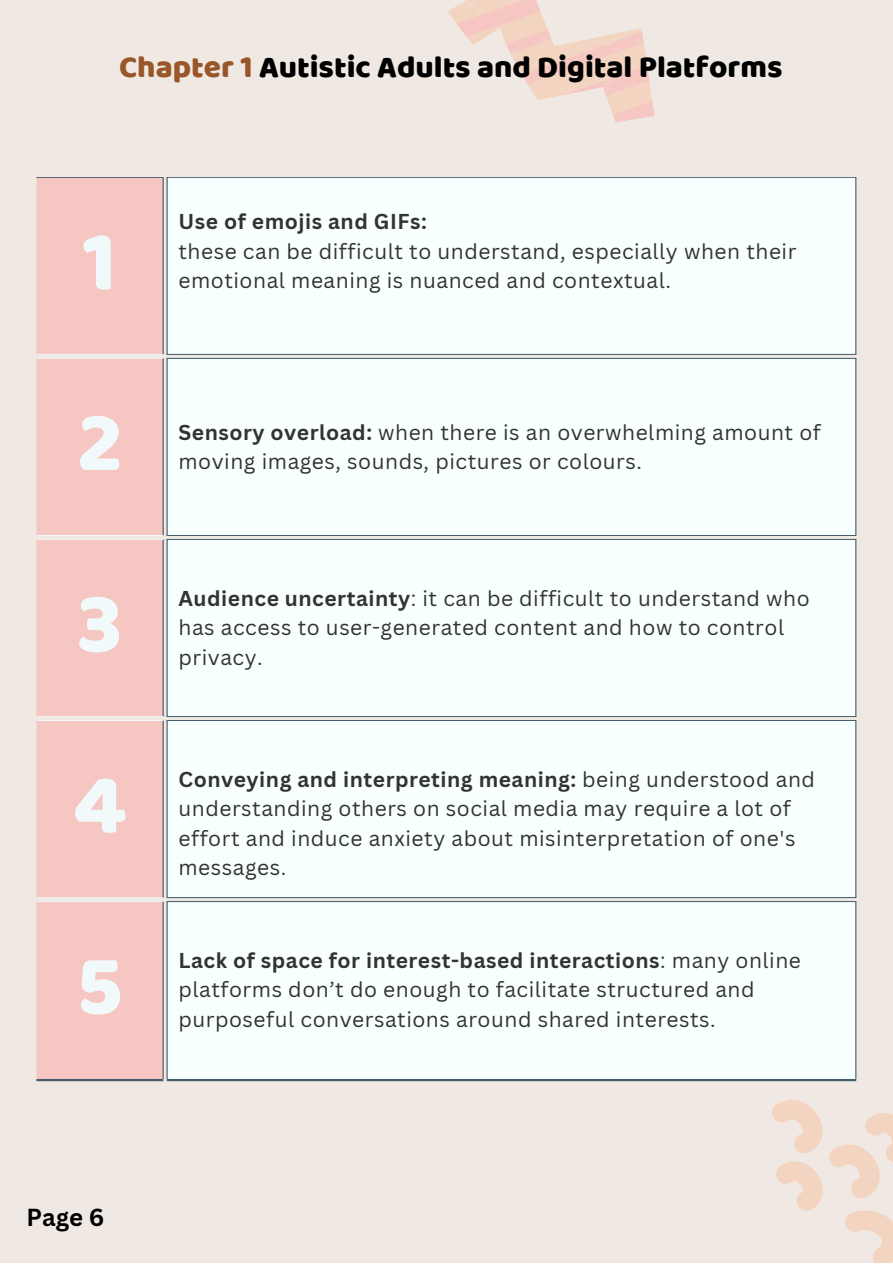
<style>
.page{position:relative;width:893px;height:1264px;background:#fff}
.page>*{position:absolute;margin:0;border:0;box-sizing:border-box;transform-origin:0 0}
.t1{font:86.85px "Baloo";color:#f1f9fb}
.t2{font:31.5px "Baloo";color:#000}
.t3{font:700 24px "Canva Sans";color:#000}
.t4{font:21px/29.2px "Canva Sans";letter-spacing:.025em;color:#333}
.t5{font:700 21px "Canva Sans";letter-spacing:.025em;color:#333}
.s1{color:#995628}
.s2{font-weight:700}
</style>
<div class="page">
<div style="left:0;top:0;width:892px;height:1262px;background:#f0e9e3"></div>
<svg style="left:761px;top:1072px;width:131px;height:190px"></svg>
<svg style="left:448px;top:0;width:207px;height:122px"></svg>
<div style="left:36px;top:178px;width:127px;height:900px;background:#f6c6c2"></div>
<div style="left:167px;top:178px;width:689px;height:900px;background:#f7ffff"></div>
<hr style="left:163px;top:178px;width:1px;height:176px;background:#475e6f">
<hr style="left:36px;top:177px;width:127px;height:1px;background:#475e6f">
<hr style="left:167px;top:178px;width:1px;height:176px;background:#475e6f">
<hr style="left:855px;top:178px;width:1px;height:176px;background:#475e6f">
<hr style="left:167px;top:177px;width:689px;height:1px;background:#475e6f">
<hr style="left:167px;top:354px;width:689px;height:1px;background:#475e6f">
<hr style="left:163px;top:358px;width:1px;height:177px;background:#475e6f">
<hr style="left:167px;top:358px;width:1px;height:177px;background:#475e6f">
<hr style="left:855px;top:358px;width:1px;height:177px;background:#475e6f">
<hr style="left:167px;top:358px;width:689px;height:1px;background:#475e6f">
<hr style="left:167px;top:535px;width:689px;height:1px;background:#475e6f">
<hr style="left:163px;top:539px;width:1px;height:177px;background:#475e6f">
<hr style="left:167px;top:539px;width:1px;height:177px;background:#475e6f">
<hr style="left:855px;top:539px;width:1px;height:177px;background:#475e6f">
<hr style="left:167px;top:539px;width:689px;height:1px;background:#475e6f">
<hr style="left:167px;top:716px;width:689px;height:1px;background:#475e6f">
<hr style="left:163px;top:720px;width:1px;height:177px;background:#475e6f">
<hr style="left:167px;top:720px;width:1px;height:177px;background:#475e6f">
<hr style="left:855px;top:720px;width:1px;height:177px;background:#475e6f">
<hr style="left:167px;top:720px;width:689px;height:1px;background:#475e6f">
<hr style="left:167px;top:897px;width:689px;height:1px;background:#475e6f">
<hr style="left:163px;top:901px;width:1px;height:177px;background:#475e6f">
<hr style="left:167px;top:901px;width:1px;height:177px;background:#475e6f">
<hr style="left:855px;top:901px;width:1px;height:177px;background:#475e6f">
<hr style="left:167px;top:901px;width:689px;height:1px;background:#475e6f">
<hr style="left:36px;top:354px;width:127px;height:1px;background:#f1f9fb">
<hr style="left:36px;top:358px;width:127px;height:1px;background:#f1f9fb">
<hr style="left:36px;top:535px;width:127px;height:1px;background:#f1f9fb">
<hr style="left:36px;top:539px;width:127px;height:1px;background:#f1f9fb">
<hr style="left:36px;top:716px;width:127px;height:1px;background:#f1f9fb">
<hr style="left:36px;top:720px;width:127px;height:1px;background:#f1f9fb">
<hr style="left:36px;top:897px;width:127px;height:1px;background:#f1f9fb">
<hr style="left:36px;top:901px;width:127px;height:1px;background:#f1f9fb">
<hr style="left:36px;top:1078px;width:127px;height:3px;background:#475e6f">
<hr style="left:167px;top:1078px;width:689px;height:3px;background:#475e6f">
<p class="t2" style="left:119px;top:47px;width:664px"><span class="s1">Chapter 1</span> Autistic Adults and Digital Platforms</p>
<p class="t1" style="left:82px;top:208px;width:36px">1</p>
<p class="t5" style="left:178px;top:207px;width:250px">Use of emojis and GIFs:</p>
<p class="t4" style="left:178px;top:236px;width:619px">these can be difficult to understand, especially when their emotional meaning is nuanced and contextual.</p>
<p class="t1" style="left:77px;top:389px;width:47px">2</p>
<p class="t4" style="left:178px;top:417px;width:644px"><span class="s2">Sensory overload:</span> when there is an overwhelming amount of moving images, sounds, pictures or colours.</p>
<p class="t1" style="left:77px;top:570px;width:47px">3</p>
<p class="t4" style="left:178px;top:583px;width:632px"><span class="s2">Audience uncertainty</span>: it can be difficult to understand who has access to user-generated content and how to control privacy.</p>
<p class="t1" style="left:73px;top:751px;width:54px">4</p>
<p class="t4" style="left:178px;top:764px;width:638px"><span class="s2">Conveying and interpreting meaning:</span> being understood and understanding others on social media may require a lot of effort and induce anxiety about misinterpretation of one's messages.</p>
<p class="t1" style="left:77px;top:932px;width:47px">5</p>
<p class="t4" style="left:178px;top:945px;width:624px"><span class="s2">Lack of space for interest-based interactions</span>: many online platforms don’t do enough to facilitate structured and purposeful conversations around shared interests.</p>
<p class="t3" style="left:27px;top:1200px;width:79px">Page 6</p>
</div>
